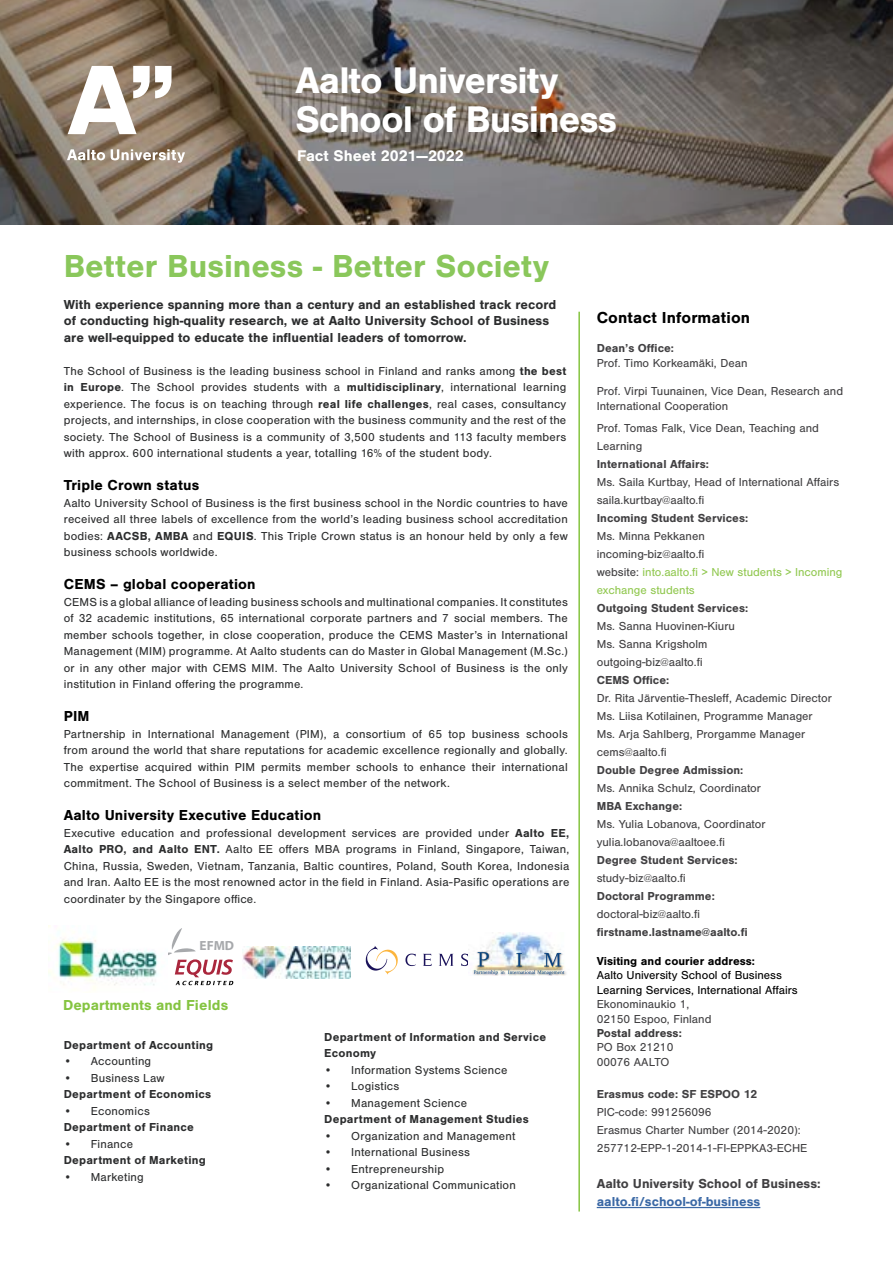
<style>
.page{position:relative;width:893px;height:1263px;background:#fff}
.page>*{position:absolute;margin:0;border:0;box-sizing:border-box;transform-origin:0 0}
.t1{font:700 38.4px/38.4px "Nimbus San";letter-spacing:-.025em;color:#fff}
.t2{font:700 33px "Nimbus San";color:#8ac75b}
.t3{font:700 16.5px "Nimbus San";letter-spacing:.005em;color:#000}
.t4{font:700 16.05px "Nimbus San";color:#fff}
.t5{font:700 15px "Nimbus San";letter-spacing:.01em;color:#000}
.t6{font:700 15px "Nimbus San";color:#85c441}
.t7{font:700 13.5px/16.4px "Nimbus San";color:#2c2d2e}
.t8{font:700 13.5px "Nimbus San";color:#414042}
.t9{font:700 13.5px "Nimbus San";color:#3a68a5}
.t10{font:700 13.35px "Myriad";color:#a7a9ac}
.t11{font:12px/16.5px "Nimbus San";letter-spacing:.015em;color:#2c2d2e;text-align:justify}
.t12{font:12px/18px "Nimbus San";color:#414042}
.t13{font:700 12px "Nimbus San";color:#414042}
.t14{font:700 12px/16.5px "Nimbus San";letter-spacing:.02em;color:#2c2d2e}
.t15{font:12px/18px "Nimbus San";color:#91c850}
.t16{font:12px/14.4px "Nimbus San";color:#000}
.t17{font:700 12px "Nimbus San";color:#000}
.t18{font:700 12px "Nimbus San";color:#3b3a3b}
.s1{font-weight:700}
.s2{color:#414042}
</style>
<div class="page">
<img style="left:0;top:0;width:893px;height:224px">
<hr style="left:597px;top:1207px;width:163px;height:1px;background:#3a68a5">
<svg style="left:366px;top:946px;width:32px;height:28px"></svg>
<svg style="left:405px;top:953px;width:11px;height:13px"></svg>
<svg style="left:423px;top:954px;width:9px;height:12px"></svg>
<svg style="left:439px;top:954px;width:14px;height:12px"></svg>
<svg style="left:461px;top:953px;width:7px;height:13px"></svg>
<svg style="left:168px;top:928px;width:65px;height:57px"></svg>
<img style="left:468px;top:933px;width:98px;height:42px">
<img style="left:474px;top:970px;width:21px;height:4px">
<img style="left:478px;top:952px;width:11px;height:14px">
<svg style="left:516px;top:953px;width:6px;height:13px"></svg>
<img style="left:544px;top:953px;width:17px;height:14px">
<svg style="left:500px;top:970px;width:5px;height:4px"></svg>
<img style="left:508px;top:970px;width:27px;height:4px">
<img style="left:537px;top:970px;width:27px;height:4px">
<img style="left:243px;top:946px;width:107px;height:32px">
<svg style="left:67px;top:149px;width:118px;height:14px"></svg>
<svg style="left:68px;top:66px;width:104px;height:68px"></svg>
<hr style="left:578px;top:312px;width:2px;height:899px;background:#85c441">
<img style="left:48px;top:925px;width:110px;height:65px">
<h1 class="t1" style="left:295px;top:62px;width:323px">Aalto University<br>School of Business</h1>
<h3 class="t4" style="left:297px;top:147px;width:168px">Fact Sheet 2021—2022</h3>
<h2 class="t2" style="left:64px;top:247px;width:487px">Better Business - Better Society</h2>
<p class="t7" style="left:64px;top:297px;width:494px">With experience spanning more than a century and an established track record of conducting high-quality research, we at Aalto University School of Business are well-equipped to educate the influential leaders of tomorrow.</p>
<p class="t11" style="left:64px;top:363px;width:504px">The School of Business is the leading business school in Finland and ranks among <span class="s1">the best in Europe</span>. The School provides students with a <span class="s1">multidisciplinary</span>, international learning experience. The focus is on teaching through <span class="s1">real life challenges</span>, real cases, consultancy projects, and internships, in close cooperation with the business community and the rest of the society. The School of Business is a community of 3,500 students and 113 faculty members with approx. 600 international students a year, totalling 16% of the student body.</p>
<p class="t5" style="left:64px;top:477px;width:137px">Triple Crown status</p>
<p class="t11" style="left:64px;top:495px;width:506px">Aalto University School of Business is the first business school in the Nordic countries to have received all three labels of excellence from the world’s leading business school accreditation bodies: <span class="s1">AACSB, AMBA</span> and <span class="s1">EQUIS</span>. This Triple Crown status is an honour held by only a few business schools worldwide.</p>
<p class="t5" style="left:64px;top:576px;width:193px">CEMS – global cooperation</p>
<p class="t11" style="left:64px;top:594px;width:506px">CEMS is a global alliance of leading business schools and multinational companies. It constitutes of 32 academic institutions, 65 international corporate partners and 7 social members. The member schools together, in close cooperation, produce the CEMS Master’s in International Management (MIM) programme. At Aalto students can do Master in Global Management (M.Sc.) or in any other major with CEMS MIM. The Aalto University School of Business is the only institution in Finland offering the programme.</p>
<p class="t5" style="left:64px;top:708px;width:27px">PIM</p>
<p class="t11" style="left:64px;top:726px;width:506px">Partnership in International Management (PIM), a consortium of 65 top business schools from around the world that share reputations for academic excellence regionally and globally.<br>The expertise acquired within PIM permits member schools to enhance their international commitment. The School of Business is a select member of the network.</p>
<p class="t5" style="left:64px;top:807px;width:259px">Aalto University Executive Education</p>
<p class="t11" style="left:64px;top:825px;width:507px">Executive education and professional development services are provided under <span class="s1">Aalto EE, Aalto PRO, and Aalto ENT.</span> Aalto EE offers MBA programs in Finland, Singapore, Taiwan, China, Russia, Sweden, Vietnam, Tanzania, Baltic countires, Poland, South Korea, Indonesia and Iran. Aalto EE is the most renowned actor in the field in Finland. Asia-Pasific operations are coordinater by the Singapore office.</p>
<p class="t10" style="left:200px;top:939px;width:36px">EFMD</p>
<p class="t6" style="left:63px;top:996px;width:167px">Departments and Fields</p>
<p class="t14" style="left:64px;top:1037px;width:151px">Department of Accounting</p>
<p class="t11" style="left:64px;top:1053px;width:89px">• Accounting</p>
<p class="t11" style="left:64px;top:1070px;width:102px">• Business Law</p>
<p class="t14" style="left:64px;top:1086px;width:149px">Department of Economics</p>
<p class="t11" style="left:64px;top:1103px;width:88px">• Economics</p>
<p class="t14" style="left:64px;top:1119px;width:132px">Department of Finance</p>
<p class="t11" style="left:64px;top:1136px;width:71px">• Finance</p>
<p class="t14" style="left:64px;top:1152px;width:143px">Department of Marketing</p>
<p class="t11" style="left:64px;top:1169px;width:82px">• Marketing</p>
<p class="t14" style="left:324px;top:1029px;width:223px">Department of Information and Service<br>Economy</p>
<p class="t11" style="left:324px;top:1062px;width:185px">• Information Systems Science</p>
<p class="t11" style="left:324px;top:1078px;width:77px">• Logistics</p>
<p class="t11" style="left:324px;top:1095px;width:144px">• Management Science</p>
<p class="t14" style="left:324px;top:1111px;width:206px">Department of Management Studies</p>
<p class="t11" style="left:324px;top:1128px;width:193px">• Organization and Management</p>
<p class="t11" style="left:324px;top:1144px;width:147px">• International Business</p>
<p class="t11" style="left:324px;top:1161px;width:121px">• Entrepreneurship</p>
<p class="t11" style="left:324px;top:1177px;width:193px">• Organizational Communication</p>
<h3 class="t3" style="left:597px;top:309px;width:155px">Contact Information</h3>
<p class="t13" style="left:597px;top:341px;width:79px">Dean’s Office:</p>
<p class="t12" style="left:597px;top:354px;width:152px">Prof. Timo Korkeamäki, Dean</p>
<p class="t12" style="left:597px;top:384px;width:248px;line-height:14.4px">Prof. Virpi Tuunainen, Vice Dean, Research and<br>International Cooperation</p>
<p class="t12" style="left:597px;top:419px;width:224px">Prof. Tomas Falk, Vice Dean, Teaching and<br>Learning</p>
<p class="t13" style="left:597px;top:457px;width:114px">International Affairs:</p>
<p class="t12" style="left:597px;top:473px;width:244px">Ms. Saila Kurtbay, Head of International Affairs saila.kurtbay@aalto.fi</p>
<p class="t13" style="left:597px;top:511px;width:153px">Incoming Student Services:</p>
<p class="t15" style="left:597px;top:527px;width:247px"><span class="s2">Ms. Minna Pekkanen<br>incoming-biz@aalto.fi<br>website:</span> into.aalto.fi &gt; New students &gt; Incoming exchange students</p>
<p class="t13" style="left:597px;top:601px;width:153px">Outgoing Student Services:</p>
<p class="t12" style="left:597px;top:617px;width:140px">Ms. Sanna Huovinen-Kiuru<br>Ms. Sanna Krigsholm outgoing-biz@aalto.fi</p>
<p class="t13" style="left:597px;top:673px;width:74px">CEMS Office:</p>
<p class="t12" style="left:597px;top:689px;width:237px">Dr. Rita Järventie-Thesleff, Academic Director Ms. Liisa Kotilainen, Programme Manager Ms. Arja Sahlberg, Prorgamme Manager cems@aalto.fi</p>
<p class="t13" style="left:597px;top:763px;width:148px">Double Degree Admission:</p>
<p class="t12" style="left:597px;top:779px;width:166px">Ms. Annika Schulz, Coordinator</p>
<p class="t13" style="left:597px;top:799px;width:87px">MBA Exchange:</p>
<p class="t12" style="left:597px;top:815px;width:170px">Ms. Yulia Lobanova, Coordinator yulia.lobanova@aaltoee.fi</p>
<p class="t13" style="left:597px;top:853px;width:142px">Degree Student Services:</p>
<p class="t12" style="left:597px;top:869px;width:91px">study-biz@aalto.fi</p>
<p class="t13" style="left:597px;top:889px;width:120px">Doctoral Programme:</p>
<p class="t12" style="left:597px;top:905px;width:105px">doctoral-biz@aalto.fi</p>
<p class="t13" style="left:597px;top:925px;width:152px">firstname.lastname@aalto.fi</p>
<p class="t17" style="left:597px;top:954px;width:160px">Visiting and courier address:</p>
<p class="t16" style="left:597px;top:968px;width:203px">Aalto University School of Business<br>Learning Services, International Affairs</p>
<p class="t12" style="left:597px;top:997px;width:116px;line-height:14.4px">Ekonominaukio 1,<br>02150 Espoo, Finland</p>
<p class="t18" style="left:597px;top:1026px;width:87px">Postal address:</p>
<p class="t12" style="left:597px;top:1040px;width:78px;line-height:14.4px">PO Box 21210<br>00076 AALTO</p>
<p class="t13" style="left:597px;top:1087px;width:162px">Erasmus code: SF ESPOO 12</p>
<p class="t12" style="left:597px;top:1103px;width:212px">PIC-code: 991256096<br>Erasmus Charter Number (2014-2020):<br>257712-EPP-1-2014-1-FI-EPPKA3-ECHE</p>
<p class="t8" style="left:597px;top:1176px;width:225px">Aalto University School of Business:</p>
<p class="t9" style="left:597px;top:1194px;width:165px">aalto.fi/school-of-business</p>
</div>
